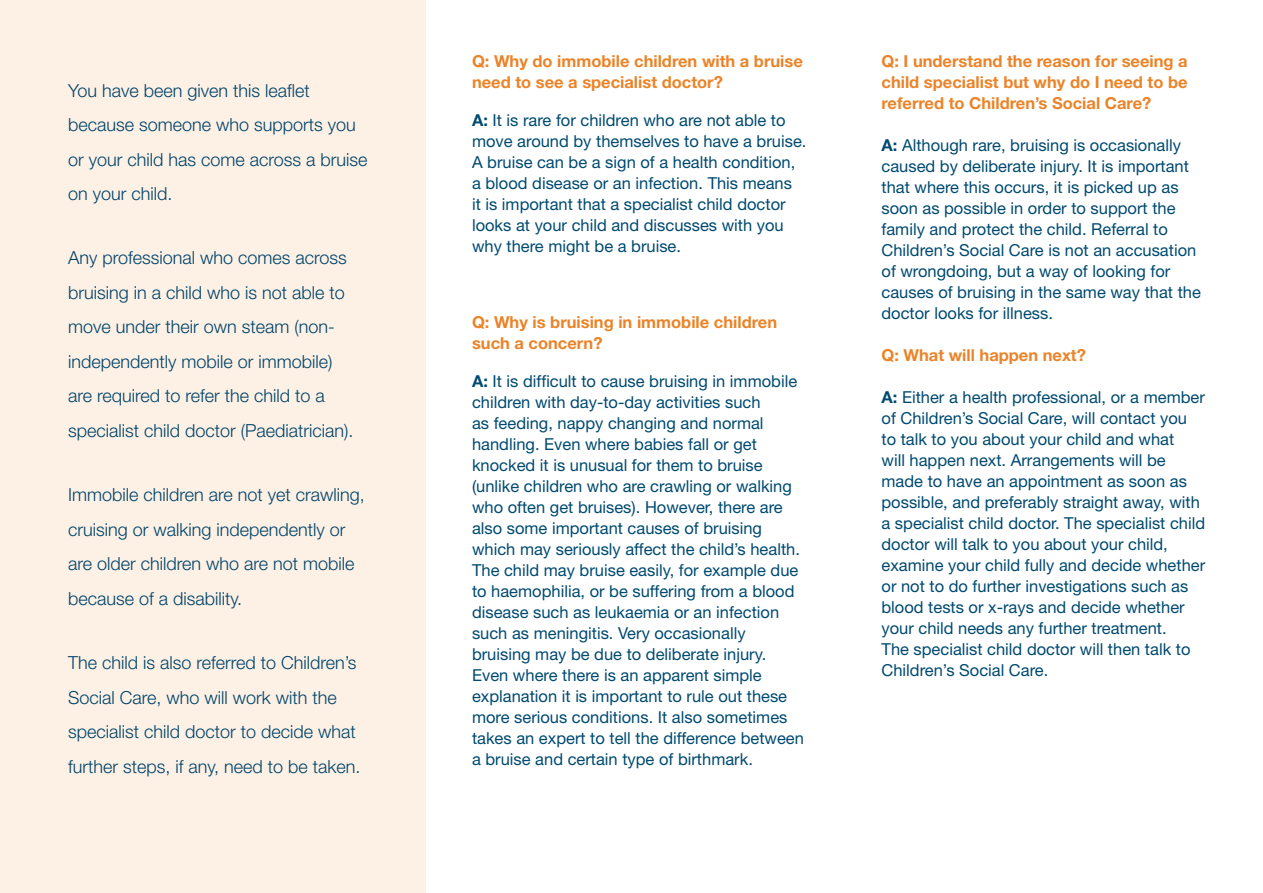
<style>
.page{position:relative;width:1263px;height:893px;background:#fff}
.page>*{position:absolute;margin:0;border:0;box-sizing:border-box;transform-origin:0 0}
.t1{font:300 18px/34.5px "Helvetica Neue";color:#00446a}
.t2{font:16.5px/21px "Helvetica Neue";color:#004a70}
.t3{font:700 16.5px/21px "Helvetica Neue";color:#eb8328}
.s1{font-weight:700}
</style>
<div class="page">
<div style="left:0;top:0;width:425px;height:893px;background:#fdf0e4"></div>
<p class="t1" style="left:68px;top:73px;width:301px">You have been given this leaflet because someone who supports you or your child has come across a bruise on your child.</p>
<p class="t1" style="left:68px;top:240px;width:287px">Any professional who comes across bruising in a child who is not able to move under their own steam (non&shy;independently mobile or immobile) are required to refer the child to a specialist child doctor (Paediatrician).</p>
<p class="t1" style="left:68px;top:477px;width:298px">Immobile children are not yet crawling, cruising or walking independently or are older children who are not mobile because of a disability.</p>
<p class="t1" style="left:68px;top:645px;width:294px">The child is also referred to Children’s Social Care, who will work with the specialist child doctor to decide what further steps, if any, need to be taken.</p>
<p class="t3" style="left:472px;top:50px;width:332px">Q: Why do immobile children with a bruise need to see a specialist doctor?</p>
<p class="t2" style="left:472px;top:109px;width:336px"><span class="s1">A:</span> It is rare for children who are not able to move around by themselves to have a bruise.<br>A bruise can be a sign of a health condition, a blood disease or an infection. This means<br>it is important that a specialist child doctor looks at your child and discusses with you why there might be a bruise.</p>
<p class="t3" style="left:472px;top:311px;width:307px">Q: Why is bruising in immobile children such a concern?</p>
<p class="t2" style="left:472px;top:370px;width:333px"><span class="s1">A:</span> It is difficult to cause bruising in immobile children with day-to-day activities such<br>as feeding, nappy changing and normal handling. Even where babies fall or get knocked it is unusual for them to bruise (unlike children who are crawling or walking who often get bruises). However, there are also some important causes of bruising which may seriously affect the child’s health.<br>The child may bruise easily, for example due to haemophilia, or be suffering from a blood disease such as leukaemia or an infection such as meningitis. Very occasionally bruising may be due to deliberate injury.<br>Even where there is an apparent simple explanation it is important to rule out these more serious conditions. It also sometimes takes an expert to tell the difference between a bruise and certain type of birthmark.</p>
<p class="t3" style="left:881px;top:50px;width:308px;text-align:justify">Q: I understand the reason for seeing a child specialist but why do I need to be referred to Children’s Social Care?</p>
<p class="t2" style="left:881px;top:134px;width:321px"><span class="s1">A:</span> Although rare, bruising is occasionally caused by deliberate injury. It is important that where this occurs, it is picked up as soon as possible in order to support the family and protect the child. Referral to Children’s Social Care is not an accusation of wrongdoing, but a way of looking for causes of bruising in the same way that the doctor looks for illness.</p>
<p class="t3" style="left:881px;top:344px;width:206px">Q: What will happen next?</p>
<p class="t2" style="left:881px;top:386px;width:325px"><span class="s1">A:</span> Either a health professional, or a member of Children’s Social Care, will contact you to talk to you about your child and what<br>will happen next. Arrangements will be made to have an appointment as soon as possible, and preferably straight away, with a specialist child doctor. The specialist child doctor will talk to you about your child, examine your child fully and decide whether or not to do further investigations such as blood tests or x-rays and decide whether your child needs any further treatment.<br>The specialist child doctor will then talk to Children’s Social Care.</p>
</div>
